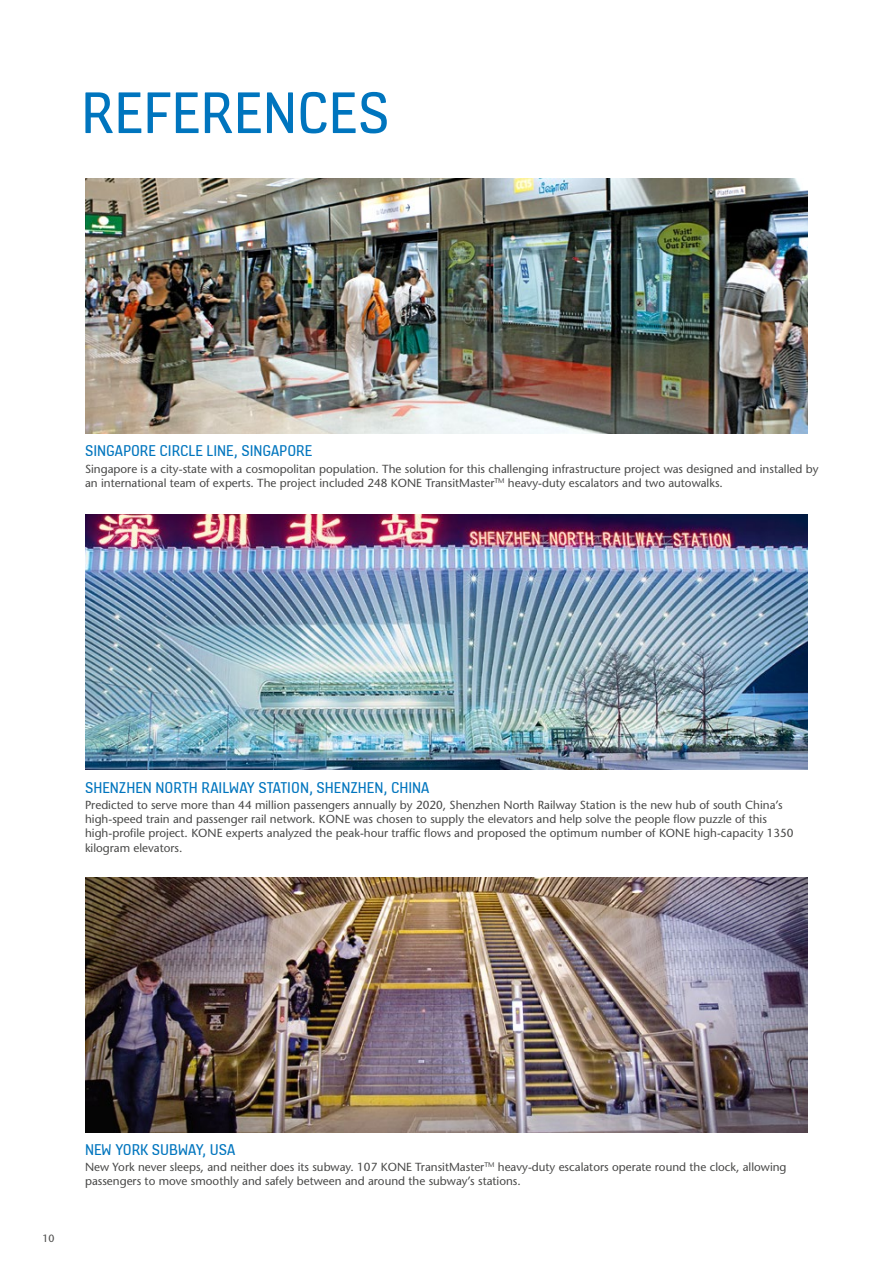
<style>
.page{position:relative;width:893px;height:1263px;background:#fff}
.page>*{position:absolute;margin:0;border:0;box-sizing:border-box;transform-origin:0 0}
.t1{font:63px "KONE Information v 13";letter-spacing:.005em;color:#0075be}
.t2{font:16.5px "KONE Information v 13";color:#0075be}
.t3{font:11.7px/14.2px "Stone Sans";color:#494948}
.t4{font:10.5px "Stone Sans";color:#494948}
</style>
<div class="page">
<img style="left:85px;top:178px;width:723px;height:255px">
<img style="left:85px;top:877px;width:723px;height:255px">
<img style="left:85px;top:515px;width:723px;height:255px">
<h1 class="t1" style="left:81px;top:71px;width:310px">REFERENCES</h1>
<h2 class="t2" style="left:85px;top:440px;width:229px">SINGAPORE CIRCLE LINE, SINGAPORE</h2>
<p class="t3" style="left:85px;top:461px;width:735px">Singapore is a city-state with a cosmopolitan population. The solution for this challenging infrastructure project was designed and installed by an international team of experts. The project included 248 KONE TransitMaster<sup>TM</sup> heavy-duty escalators and two autowalks.</p>
<h2 class="t2" style="left:85px;top:776px;width:346px">SHENZHEN NORTH RAILWAY STATION, SHENZHEN, CHINA</h2>
<p class="t3" style="left:85px;top:798px;width:710px">Predicted to serve more than 44 million passengers annually by 2020, Shenzhen North Railway Station is the new hub of south China’s high-speed train and passenger rail network. KONE was chosen to supply the elevators and help solve the people flow puzzle of this high-profile project. KONE experts analyzed the peak-hour traffic flows and proposed the optimum number of KONE high-capacity 1350 kilogram elevators.</p>
<p class="t4" style="left:43px;top:1231px;width:14px">10</p>
<h2 class="t2" style="left:85px;top:1138px;width:152px">NEW YORK SUBWAY, USA</h2>
<p class="t3" style="left:85px;top:1160px;width:703px">New York never sleeps, and neither does its subway. 107 KONE TransitMaster<sup>TM</sup> heavy-duty escalators operate round the clock, allowing passengers to move smoothly and safely between and around the subway’s stations.</p>
</div>
